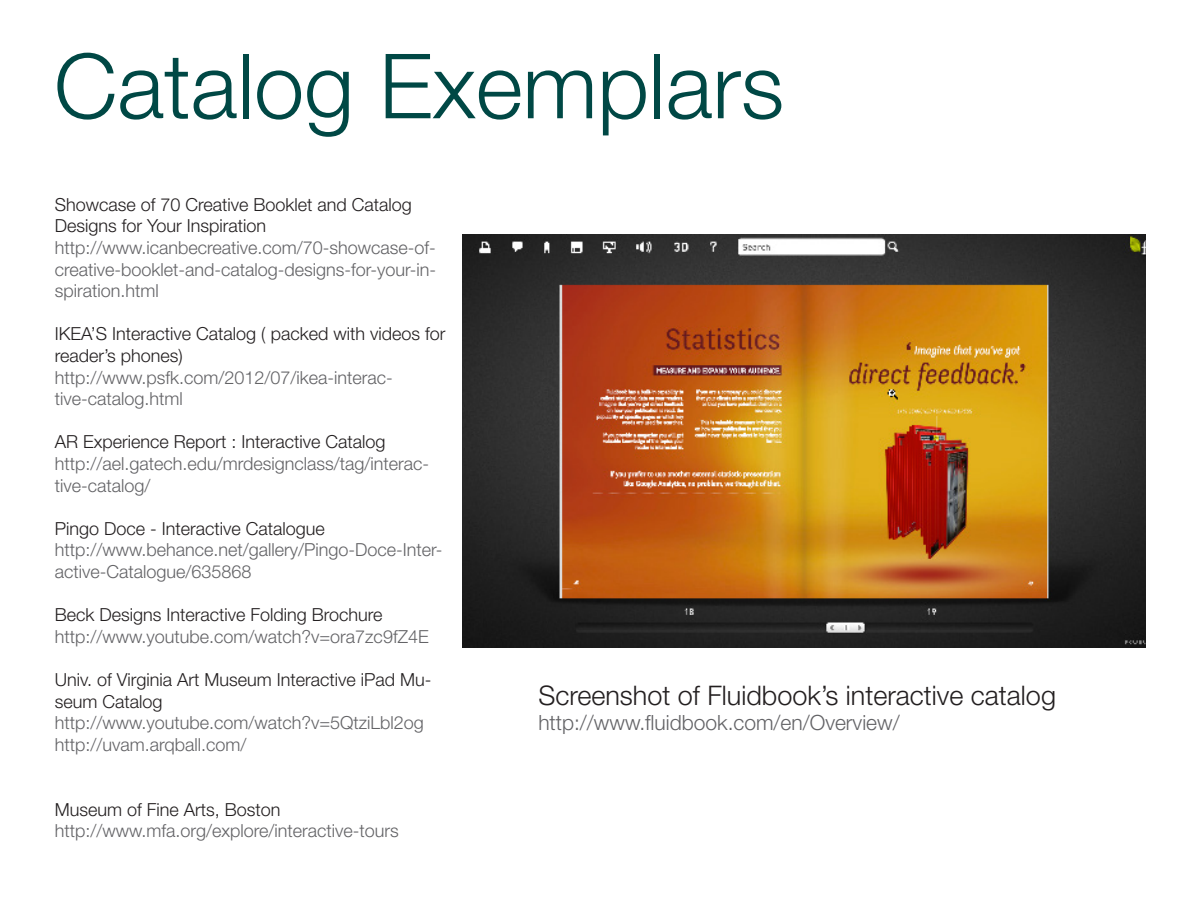
<style>
.page{position:relative;width:1188px;height:918px;background:#fff}
.page>*{position:absolute;margin:0;border:0;box-sizing:border-box;transform-origin:0 0}
.t1{font:300 90px "Helvetica Neue LT Std";color:#004845}
.t2{font:300 27px "Helvetica Neue LT Std";color:#231f20}
.t3{font:300 21px "Helvetica Neue LT Std";color:#636366}
.t4{font:300 18px/21.6px "Helvetica Neue LT Std";color:#636366}
.t5{font:300 18px/21.6px "Helvetica Neue LT Std";color:#231f20}
</style>
<div class="page">
<img style="left:463px;top:234px;width:682px;height:414px">
<p class="t1" style="left:54px;top:31px;width:732px">Catalog Exemplars</p>
<p class="t5" style="left:55px;top:193px;width:359px">Showcase of 70 Creative Booklet and Catalog<br>Designs for Your Inspiration</p>
<p class="t4" style="left:55px;top:236px;width:383px;text-align:justify">http://www.icanbecreative.com/70-showcase-of&shy;creative-booklet-and-catalog-designs-for-your-in&shy;spiration.html</p>
<p class="t5" style="left:55px;top:323px;width:392px">IKEA’S Interactive Catalog ( packed with videos for reader’s phones)</p>
<p class="t4" style="left:55px;top:366px;width:340px">http://www.psfk.com/2012/07/ikea-interac&shy;tive-catalog.html</p>
<p class="t5" style="left:55px;top:431px;width:332px">AR Experience Report : Interactive Catalog</p>
<p class="t4" style="left:55px;top:452px;width:376px">http://ael.gatech.edu/mrdesignclass/tag/interac&shy;tive-catalog/</p>
<p class="t5" style="left:55px;top:517px;width:272px">Pingo Doce - Interactive Catalogue</p>
<p class="t4" style="left:55px;top:539px;width:389px">http://www.behance.net/gallery/Pingo-Doce-Inter&shy;active-Catalogue/635868</p>
<p class="t5" style="left:55px;top:604px;width:329px">Beck Designs Interactive Folding Brochure</p>
<p class="t4" style="left:55px;top:625px;width:375px">http://www.youtube.com/watch?v=ora7zc9fZ4E</p>
<p class="t5" style="left:55px;top:668px;width:378px">Univ. of Virginia Art Museum Interactive iPad Mu&shy;seum Catalog</p>
<p class="t4" style="left:55px;top:712px;width:371px">http://www.youtube.com/watch?v=5QtziLbl2og</p>
<p class="t4" style="left:55px;top:733px;width:193px">http://uvam.arqball.com/</p>
<p class="t5" style="left:55px;top:798px;width:227px">Museum of Fine Arts, Boston</p>
<p class="t4" style="left:55px;top:820px;width:346px">http://www.mfa.org/explore/interactive-tours</p>
<p class="t2" style="left:538px;top:679px;width:519px">Screenshot of Fluidbook’s interactive catalog</p>
<p class="t3" style="left:538px;top:710px;width:363px">http://www.fluidbook.com/en/Overview/</p>
</div>
